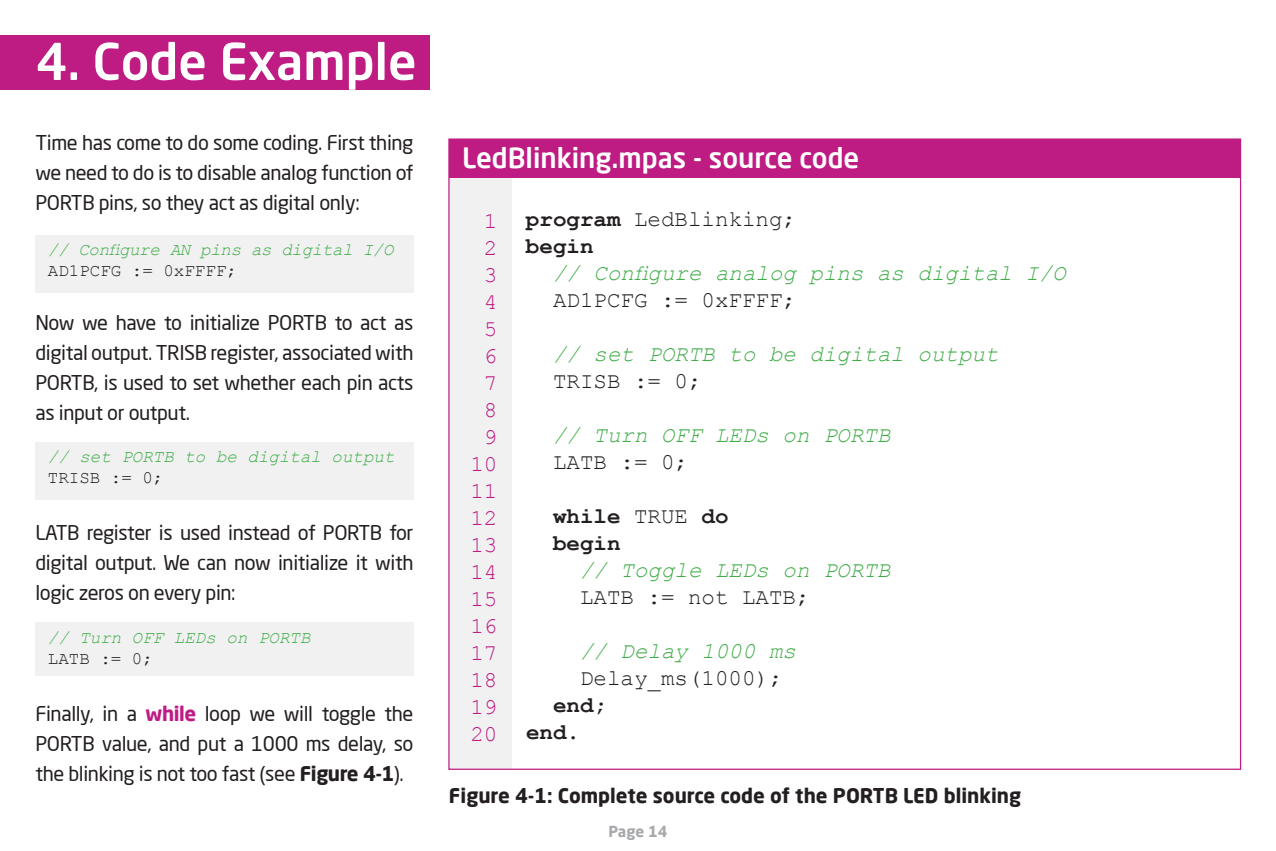
<style>
.page{position:relative;width:1276px;height:851px;background:#fff}
.page>*{position:absolute;margin:0;border:0;box-sizing:border-box;transform-origin:0 0}
.t1{font:500 50px "Neo Sans Pro";color:#fff}
.t2{font:500 27.5px "Neo Sans Pro";color:#fff}
.t3{font:italic 22.5px "Courier New";color:#41ad49}
.t4{font:22.5px "Courier New";color:#231f20}
.t5{font:700 22.5px/27px "Courier New";color:#231f20}
.t6{font:22.5px/27px "Courier New";color:#be1b83;text-align:center}
.t7{font:20px/30px "Neo Sans Pro";letter-spacing:-.02em;color:#231f20;text-align:justify}
.t8{font:700 20px "Neo Sans Pro";color:#231f20}
.t9{font:italic 17.5px "Courier New";color:#41ad49}
.t10{font:17.5px "Courier New";color:#231f20}
.t11{font:italic 17.5px "Courier New";letter-spacing:-.02em;color:#41ad49}
.t12{font:700 15px "Neo Sans Pro";color:#a7a9ac}
.s1{font-weight:700;color:#be1b83}
.s2{font-weight:700}
.s3{font-weight:400}
</style>
<div class="page">
<div style="left:35px;top:442px;width:378px;height:58px;background:#f1f1f2"></div>
<div style="left:35px;top:235px;width:378px;height:57px;background:#f1f1f2"></div>
<div style="left:35px;top:622px;width:378px;height:54px;background:#f1f1f2"></div>
<div style="left:449px;top:176px;width:62px;height:593px;background:#f1f1f2"></div>
<div style="left:449px;top:139px;width:791px;height:39px;background:#be1b83"></div>
<div style="left:0;top:35px;width:429px;height:55px;background:#be1b83"></div>
<h1 class="t1" style="left:36px;top:30px;width:382px">4. Code Example</h1>
<p class="t7" style="left:35px;top:127px;width:379px">Time has come to do some coding. First thing we need to do is to disable analog function of PORTB pins, so they act as digital only:</p>
<p class="t11" style="left:48px;top:237px;width:347px">// Configure AN pins as digital I/O</p>
<p class="t10" style="left:48px;top:259px;width:191px">AD1PCFG := 0xFFFF;</p>
<p class="t7" style="left:35px;top:307px;width:379px">Now we have to initialize PORTB to act as digital output. TRISB register, associated with PORTB, is used to set whether each pin acts as input or output.</p>
<p class="t9" style="left:48px;top:444px;width:348px">// set PORTB to be digital output</p>
<p class="t10" style="left:48px;top:467px;width:117px">TRISB := 0;</p>
<p class="t7" style="left:35px;top:517px;width:379px">LATB register is used instead of PORTB for digital output. We can now initialize it with logic zeros on every pin:</p>
<p class="t9" style="left:48px;top:625px;width:264px">// Turn OFF LEDs on PORTB</p>
<p class="t10" style="left:48px;top:647px;width:106px">LATB := 0;</p>
<p class="t7" style="left:35px;top:697px;width:379px">Finally, in a <span class="s1">while</span> loop we will toggle the PORTB value, and put a 1000 ms delay, so the blinking is not too fast (see <span class="s2">Figure 4-1</span>).</p>
<h2 class="t2" style="left:462px;top:140px;width:399px">LedBlinking.mpas - source code</h2>
<p class="t6" style="left:470px;top:206px;width:28px">1<br>2<br>3<br>4<br>5<br>6<br>7<br>8<br>9<br>10<br>11<br>12<br>13<br>14<br>15<br>16<br>17<br>18<br>19<br>20</p>
<p class="t5" style="left:526px;top:204px;width:272px">program <span class="s3">LedBlinking; </span>begin</p>
<p class="t3" style="left:553px;top:257px;width:515px">// Configure analog pins as digital I/O</p>
<p class="t4" style="left:553px;top:285px;width:245px">AD1PCFG := 0xFFFF;</p>
<p class="t3" style="left:553px;top:338px;width:447px">// set PORTB to be digital output</p>
<p class="t4" style="left:553px;top:366px;width:150px">TRISB := 0;</p>
<p class="t3" style="left:553px;top:419px;width:339px">// Turn OFF LEDs on PORTB</p>
<p class="t4" style="left:553px;top:447px;width:137px">LATB := 0;</p>
<p class="t5" style="left:553px;top:501px;width:177px">while <span class="s3">TRUE</span> do begin</p>
<p class="t3" style="left:580px;top:554px;width:312px">// Toggle LEDs on PORTB</p>
<p class="t4" style="left:580px;top:582px;width:231px">LATB := not LATB;</p>
<p class="t3" style="left:580px;top:635px;width:217px">// Delay 1000 ms</p>
<p class="t4" style="left:580px;top:663px;width:204px">Delay_ms(1000);</p>
<p class="t5" style="left:526px;top:690px;width:82px;text-indent:27px">end; end.</p>
<p class="t8" style="left:449px;top:782px;width:574px">Figure 4-1: Complete source code of the PORTB LED blinking</p>
<p class="t12" style="left:608px;top:821px;width:60px">Page 14</p>
</div>
